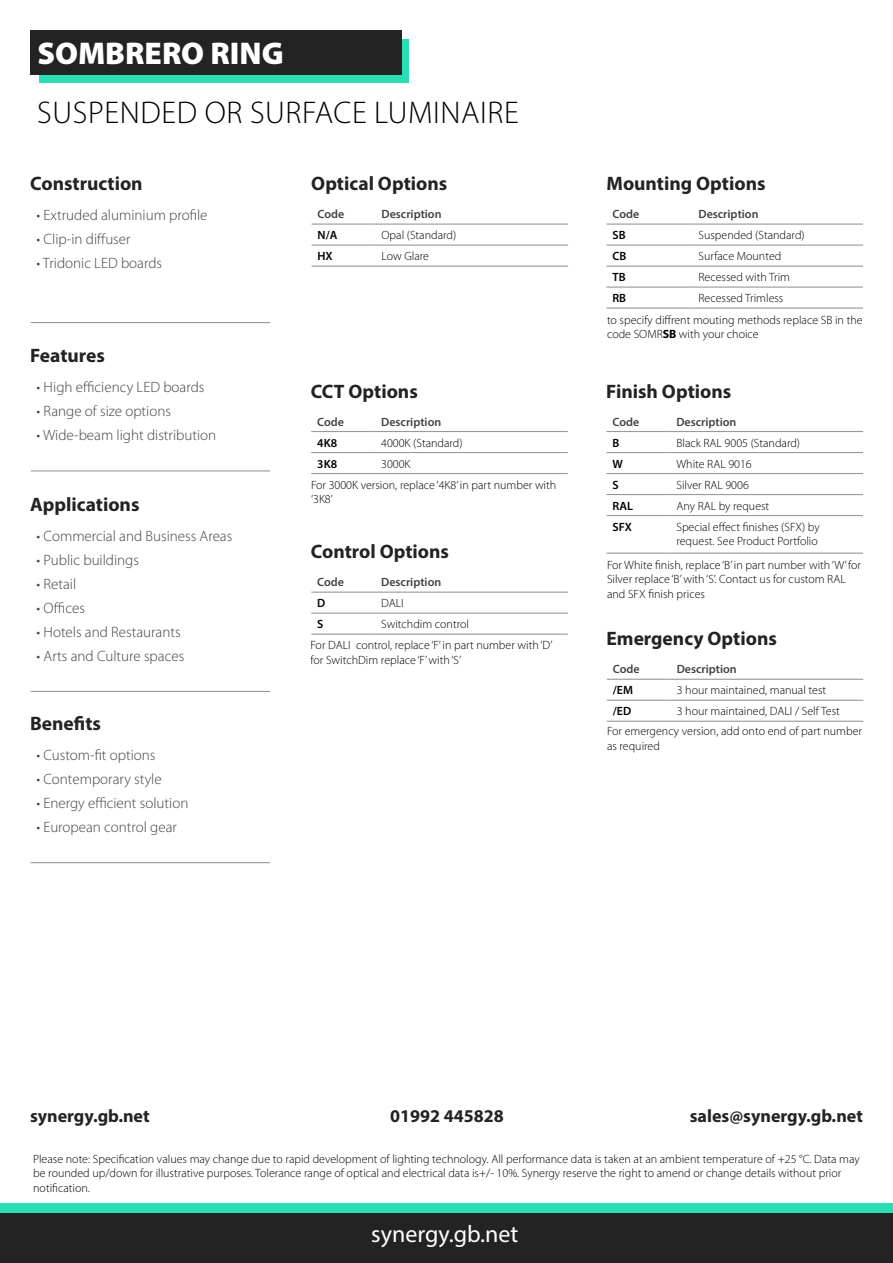
<style>
.page{position:relative;width:893px;height:1263px;background:#fff}
.page>*{position:absolute;margin:0;border:0;box-sizing:border-box;transform-origin:0 0}
.t1{font:300 31.5px "Myriad Pro";letter-spacing:.02em;color:#000}
.t2{font:900 31.5px "Myriad Pro";color:#fff}
.t3{font:24px "Myriad Pro";color:#fff}
.t4{font:700 19.5px "Myriad Pro";color:#232323}
.t5{font:700 18px "Myriad Pro";color:#232323}
.t6{font:300 15px "Myriad Pro";color:#424242}
.t7{font:300 12px/14.4px "Myriad Pro";color:#000}
.t8{font:600 12px "Myriad Pro";color:#424242}
.t9{font:600 12px "Myriad Pro";color:#000}
.s1{font-weight:700}
</style>
<div class="page">
<div style="left:0;top:1203px;width:893px;height:59px;background:#2addb3"></div>
<div style="left:0;top:1213px;width:893px;height:50px;background:#232323"></div>
<div style="left:39px;top:39px;width:370px;height:44px;background:#2addb3"></div>
<div style="left:30px;top:30px;width:371px;height:44px;background:#232323"></div>
<hr style="left:312px;top:224px;width:64px;height:1px;background:#999">
<hr style="left:376px;top:224px;width:192px;height:1px;background:#999">
<hr style="left:312px;top:245px;width:64px;height:1px;background:#999">
<hr style="left:376px;top:245px;width:192px;height:1px;background:#999">
<hr style="left:312px;top:266px;width:64px;height:1px;background:#999">
<hr style="left:376px;top:266px;width:192px;height:1px;background:#999">
<hr style="left:606px;top:224px;width:86px;height:1px;background:#999">
<hr style="left:692px;top:224px;width:171px;height:1px;background:#999">
<hr style="left:606px;top:245px;width:86px;height:1px;background:#999">
<hr style="left:692px;top:245px;width:171px;height:1px;background:#999">
<hr style="left:606px;top:266px;width:86px;height:1px;background:#999">
<hr style="left:692px;top:266px;width:171px;height:1px;background:#999">
<hr style="left:606px;top:287px;width:86px;height:1px;background:#999">
<hr style="left:692px;top:287px;width:171px;height:1px;background:#999">
<hr style="left:606px;top:308px;width:86px;height:1px;background:#999">
<hr style="left:692px;top:308px;width:171px;height:1px;background:#999">
<hr style="left:311px;top:431px;width:64px;height:1px;background:#999">
<hr style="left:375px;top:431px;width:193px;height:1px;background:#999">
<hr style="left:311px;top:452px;width:64px;height:1px;background:#999">
<hr style="left:375px;top:452px;width:193px;height:1px;background:#999">
<hr style="left:311px;top:473px;width:64px;height:1px;background:#999">
<hr style="left:375px;top:473px;width:193px;height:1px;background:#999">
<hr style="left:311px;top:592px;width:64px;height:1px;background:#999">
<hr style="left:375px;top:592px;width:193px;height:1px;background:#999">
<hr style="left:311px;top:613px;width:64px;height:1px;background:#999">
<hr style="left:375px;top:613px;width:193px;height:1px;background:#999">
<hr style="left:311px;top:634px;width:64px;height:1px;background:#999">
<hr style="left:375px;top:634px;width:193px;height:1px;background:#999">
<hr style="left:31px;top:322px;width:239px;height:1px;background:#999">
<hr style="left:31px;top:470px;width:239px;height:1px;background:#999">
<hr style="left:31px;top:691px;width:239px;height:1px;background:#999">
<hr style="left:30px;top:862px;width:240px;height:1px;background:#999">
<hr style="left:607px;top:679px;width:64px;height:1px;background:#999">
<hr style="left:671px;top:679px;width:192px;height:1px;background:#999">
<hr style="left:607px;top:700px;width:64px;height:1px;background:#999">
<hr style="left:671px;top:700px;width:192px;height:1px;background:#999">
<hr style="left:607px;top:721px;width:64px;height:1px;background:#999">
<hr style="left:671px;top:721px;width:192px;height:1px;background:#999">
<hr style="left:606px;top:431px;width:64px;height:1px;background:#999">
<hr style="left:670px;top:431px;width:193px;height:1px;background:#999">
<hr style="left:606px;top:452px;width:64px;height:1px;background:#999">
<hr style="left:670px;top:452px;width:193px;height:1px;background:#999">
<hr style="left:606px;top:473px;width:64px;height:1px;background:#999">
<hr style="left:670px;top:473px;width:193px;height:1px;background:#999">
<hr style="left:606px;top:494px;width:64px;height:1px;background:#999">
<hr style="left:670px;top:494px;width:193px;height:1px;background:#999">
<hr style="left:606px;top:515px;width:64px;height:1px;background:#999">
<hr style="left:670px;top:515px;width:193px;height:1px;background:#999">
<hr style="left:606px;top:553px;width:64px;height:1px;background:#999">
<hr style="left:670px;top:553px;width:193px;height:1px;background:#999">
<p class="t2" style="left:37px;top:36px;width:248px">SOMBRERO RING</p>
<p class="t1" style="left:37px;top:95px;width:483px">SUSPENDED OR SURFACE LUMINAIRE</p>
<p class="t4" style="left:30px;top:171px;width:114px">Construction</p>
<p class="t6" style="left:37px;top:207px;width:172px">• Extruded aluminium profile</p>
<p class="t6" style="left:37px;top:231px;width:95px">• Clip-in diffuser</p>
<p class="t6" style="left:37px;top:255px;width:127px">• Tridonic LED boards</p>
<p class="t4" style="left:30px;top:343px;width:76px">Features</p>
<p class="t6" style="left:37px;top:379px;width:169px">• High efficiency LED boards</p>
<p class="t6" style="left:37px;top:403px;width:136px">• Range of size options</p>
<p class="t6" style="left:37px;top:427px;width:181px">• Wide-beam light distribution</p>
<p class="t4" style="left:30px;top:492px;width:111px">Applications</p>
<p class="t6" style="left:37px;top:527px;width:197px">• Commercial and Business Areas</p>
<p class="t6" style="left:37px;top:551px;width:104px">• Public buildings</p>
<p class="t6" style="left:37px;top:575px;width:41px">• Retail</p>
<p class="t6" style="left:37px;top:599px;width:50px">• Offices</p>
<p class="t6" style="left:37px;top:623px;width:146px">• Hotels and Restaurants</p>
<p class="t6" style="left:37px;top:647px;width:149px">• Arts and Culture spaces</p>
<p class="t4" style="left:30px;top:711px;width:72px">Benefits</p>
<p class="t6" style="left:36px;top:747px;width:121px">• Custom-fit options</p>
<p class="t6" style="left:36px;top:771px;width:127px">• Contemporary style</p>
<p class="t6" style="left:36px;top:795px;width:153px">• Energy efficient solution</p>
<p class="t6" style="left:36px;top:819px;width:142px">• European control gear</p>
<p class="t4" style="left:311px;top:171px;width:138px">Optical Options</p>
<p class="t4" style="left:606px;top:171px;width:161px">Mounting Options</p>
<p class="t8" style="left:318px;top:206px;width:28px">Code</p>
<p class="t8" style="left:382px;top:206px;width:62px">Description</p>
<p class="t9" style="left:318px;top:227px;width:21px">N/A</p>
<p class="t7" style="left:382px;top:228px;width:76px">Opal (Standard)</p>
<p class="t9" style="left:318px;top:248px;width:17px">HX</p>
<p class="t7" style="left:382px;top:249px;width:49px">Low Glare</p>
<p class="t4" style="left:311px;top:378px;width:108px">CCT Options</p>
<p class="t8" style="left:317px;top:414px;width:28px">Code</p>
<p class="t8" style="left:381px;top:414px;width:62px">Description</p>
<p class="t9" style="left:317px;top:435px;width:21px">4K8</p>
<p class="t7" style="left:381px;top:435px;width:83px">4000K (Standard)</p>
<p class="t9" style="left:317px;top:456px;width:21px">3K8</p>
<p class="t7" style="left:381px;top:456px;width:31px">3000K</p>
<p class="t7" style="left:311px;top:478px;width:247px">For 3000K version, replace ‘4K8’ in part number with ‘3K8’</p>
<p class="t4" style="left:311px;top:539px;width:140px">Control Options</p>
<p class="t8" style="left:317px;top:574px;width:28px">Code</p>
<p class="t8" style="left:381px;top:574px;width:62px">Description</p>
<p class="t9" style="left:317px;top:595px;width:10px">D</p>
<p class="t7" style="left:381px;top:596px;width:24px">DALI</p>
<p class="t9" style="left:317px;top:616px;width:8px">S</p>
<p class="t7" style="left:381px;top:617px;width:89px">Switchdim control</p>
<p class="t7" style="left:310px;top:638px;width:244px">For DALI control, replace ‘F’ in part number with ‘D’ for SwitchDim replace ‘F’ with ‘S’</p>
<p class="t8" style="left:612px;top:206px;width:28px">Code</p>
<p class="t8" style="left:698px;top:206px;width:62px">Description</p>
<p class="t9" style="left:612px;top:227px;width:15px">SB</p>
<p class="t7" style="left:698px;top:228px;width:108px">Suspended (Standard)</p>
<p class="t9" style="left:612px;top:248px;width:15px">CB</p>
<p class="t7" style="left:698px;top:249px;width:84px">Surface Mounted</p>
<p class="t9" style="left:612px;top:269px;width:15px">TB</p>
<p class="t7" style="left:698px;top:270px;width:93px">Recessed with Trim</p>
<p class="t9" style="left:612px;top:290px;width:15px">RB</p>
<p class="t7" style="left:698px;top:291px;width:86px">Recessed Trimless</p>
<p class="t7" style="left:607px;top:313px;width:257px">to specify diffrent mouting methods replace SB in the code SOMR<span class="s1">SB</span> with your choice</p>
<p class="t4" style="left:606px;top:378px;width:127px">Finish Options</p>
<p class="t8" style="left:612px;top:414px;width:28px">Code</p>
<p class="t8" style="left:676px;top:414px;width:62px">Description</p>
<p class="t9" style="left:612px;top:435px;width:8px">B</p>
<p class="t7" style="left:676px;top:435px;width:125px">Black RAL 9005 (Standard)</p>
<p class="t9" style="left:612px;top:456px;width:12px">W</p>
<p class="t7" style="left:676px;top:456px;width:77px">White RAL 9016</p>
<p class="t9" style="left:612px;top:477px;width:8px">S</p>
<p class="t7" style="left:676px;top:477px;width:74px">Silver RAL 9006</p>
<p class="t9" style="left:612px;top:498px;width:22px">RAL</p>
<p class="t7" style="left:676px;top:498px;width:94px">Any RAL by request</p>
<p class="t9" style="left:612px;top:519px;width:21px">SFX</p>
<p class="t7" style="left:676px;top:519px;width:145px">Special effect finishes (SFX) by</p>
<p class="t7" style="left:676px;top:534px;width:143px">request. See Product Portfolio</p>
<p class="t7" style="left:607px;top:558px;width:256px">For White finish, replace ‘B’ in part number with ‘W’ for<br>Silver replace ‘B’ with ‘S’. Contact us for custom RAL and SFX finish prices</p>
<p class="t4" style="left:606px;top:626px;width:172px">Emergency Options</p>
<p class="t8" style="left:613px;top:661px;width:28px">Code</p>
<p class="t8" style="left:677px;top:661px;width:62px">Description</p>
<p class="t9" style="left:613px;top:682px;width:22px">/EM</p>
<p class="t7" style="left:677px;top:683px;width:151px">3 hour maintained, manual test</p>
<p class="t9" style="left:613px;top:703px;width:20px">/ED</p>
<p class="t7" style="left:677px;top:704px;width:165px">3 hour maintained, DALI / Self Test</p>
<p class="t7" style="left:607px;top:724px;width:257px">For emergency version, add onto end of part number as required</p>
<p class="t5" style="left:30px;top:1104px;width:121px">synergy.gb.net</p>
<p class="t5" style="left:390px;top:1104px;width:115px">01992 445828</p>
<p class="t5" style="left:690px;top:1104px;width:175px">sales@synergy.gb.net</p>
<p class="t7" style="left:33px;top:1152px;width:828px">Please note: Specification values may change due to rapid development of lighting technology. All performance data is taken at an ambient temperature of +25 °C. Data may be rounded up/down for illustrative purposes. Tolerance range of optical and electrical data is+/- 10%. Synergy reserve the right to amend or change details without prior notification.</p>
<p class="t3" style="left:371px;top:1219px;width:149px">synergy.gb.net</p>
</div>
